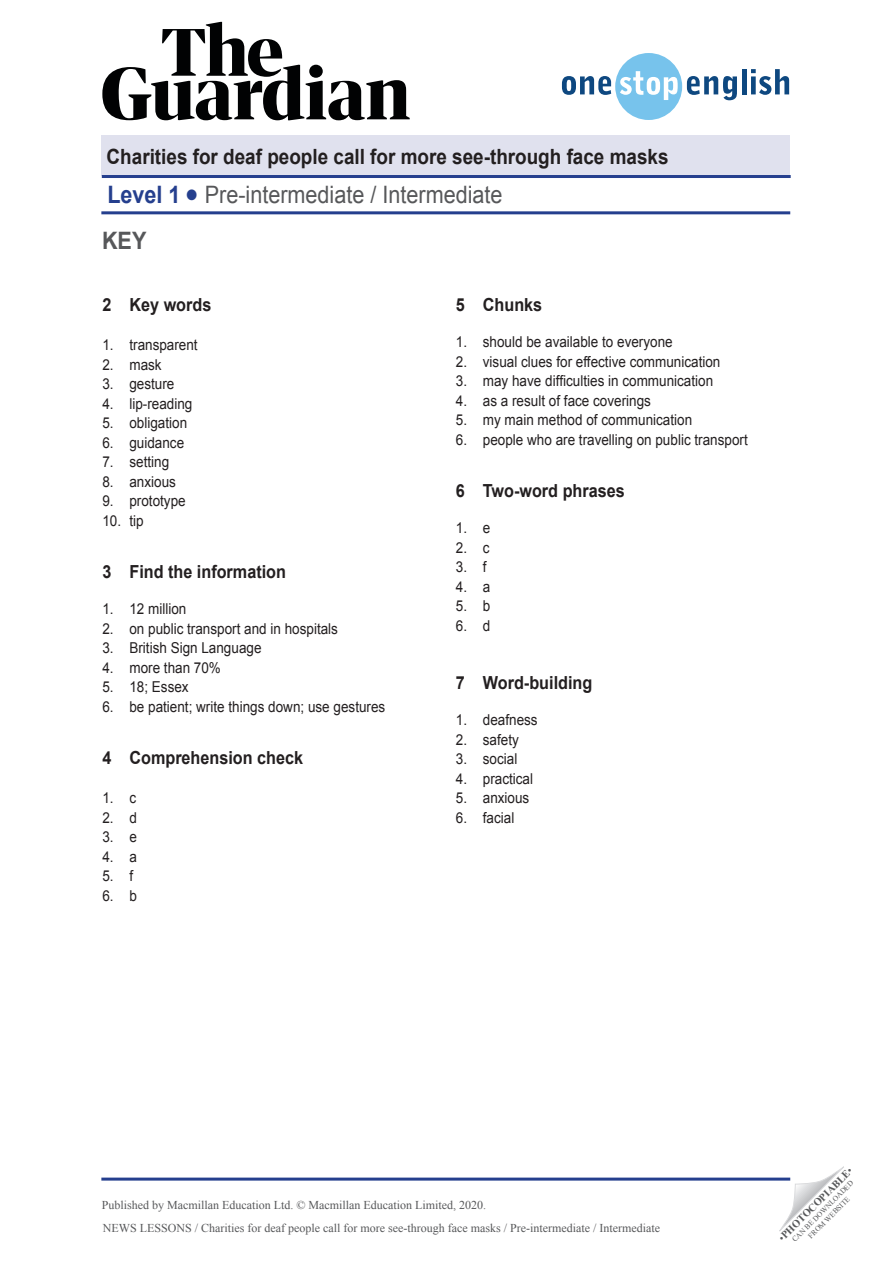
<style>
.page{position:relative;width:893px;height:1263px;background:#fff}
.page>*{position:absolute;margin:0;border:0;box-sizing:border-box;transform-origin:0 0}
.t1{font:24px/46.7px "Arial";color:#57585a;scale:.9 1}
.t2{font:700 21px "Arial";color:#231f20;scale:.9 1}
.body_text{font:700 18px "Arial";color:#231f20;scale:.9 1}
.t3{font:15px "Arial";color:#231f20;scale:.9 1}
.t4{font:12px "Times New Roman";color:#57585a}
.t5{font:700 10.5px "Times New Roman";color:#57585a}
.t6{font:7.5px/9px "Times New Roman";color:#57585a;text-align:center}
.s1{font-weight:700;color:#253f8e}
.s2{color:#253f8e}
.s3{font-weight:700}
.s4{font-weight:400}
</style>
<div class="page">
<div style="left:101px;top:135px;width:689px;height:40px;background:#e0e1ee"></div>
<svg style="left:779px;top:1167px;width:65px;height:64px"></svg>
<hr style="left:102px;top:175px;width:689px;height:3px;background:#253f8e">
<hr style="left:101px;top:211px;width:689px;height:3px;background:#253f8e">
<hr style="left:101px;top:1177px;width:689px;height:3px;background:#253f8e">
<svg style="left:562px;top:53px;width:175px;height:67px"></svg>
<hr style="left:742px;top:69px;width:4px;height:25px;background:#0e4880">
<svg style="left:751px;top:69px;width:38px;height:26px"></svg>
<svg style="left:102px;top:22px;width:308px;height:98px"></svg>
<h2 class="t2" style="left:107px;top:142px;width:626px">Charities for deaf people call for more see-through face masks</h2>
<h1 class="t1" style="left:102px;top:171px;width:446px"><span class="s1">Level 1</span> <span class="s2">●</span> Pre-intermediate / Intermediate<br><span class="s3">KEY</span></h1>
<p class="body_text" style="left:102px;top:293px;width:123px">2 Key words</p>
<p class="t3" style="left:102px;top:335px;width:107px">1. transparent</p>
<p class="t3" style="left:102px;top:355px;width:67px">2. mask</p>
<p class="t3" style="left:102px;top:374px;width:82px">3. gesture</p>
<p class="t3" style="left:102px;top:394px;width:102px">4. lip-reading</p>
<p class="t3" style="left:102px;top:413px;width:96px">5. obligation</p>
<p class="t3" style="left:102px;top:433px;width:92px">6. guidance</p>
<p class="t3" style="left:102px;top:452px;width:76px">7. setting</p>
<p class="t3" style="left:102px;top:472px;width:83px">8. anxious</p>
<p class="t3" style="left:102px;top:491px;width:94px">9. prototype</p>
<p class="t3" style="left:102px;top:511px;width:47px">10. tip</p>
<p class="body_text" style="left:102px;top:560px;width:206px">3 Find the information</p>
<p class="t3" style="left:102px;top:599px;width:95px">1. 12 million</p>
<p class="t3" style="left:102px;top:619px;width:263px">2. on public transport and in hospitals</p>
<p class="t3" style="left:102px;top:638px;width:178px">3. British Sign Language</p>
<p class="t3" style="left:102px;top:658px;width:133px">4. more than 70%</p>
<p class="t3" style="left:102px;top:677px;width:97px">5. 18; Essex</p>
<p class="t3" style="left:102px;top:697px;width:316px">6. be patient; write things down; use gestures</p>
<p class="body_text" style="left:102px;top:746px;width:225px">4 Comprehension check</p>
<p class="t3" style="left:102px;top:788px;width:39px">1. c</p>
<p class="t3" style="left:102px;top:808px;width:40px">2. d</p>
<p class="t3" style="left:102px;top:827px;width:40px">3. e</p>
<p class="t3" style="left:102px;top:847px;width:40px">4. a</p>
<p class="t3" style="left:102px;top:866px;width:36px">5. f</p>
<p class="t3" style="left:102px;top:886px;width:40px">6. b</p>
<p class="body_text" style="left:456px;top:293px;width:98px">5 Chunks</p>
<p class="t3" style="left:456px;top:332px;width:242px">1. should be available to everyone</p>
<p class="t3" style="left:456px;top:352px;width:295px">2. visual clues for effective communication</p>
<p class="t3" style="left:456px;top:371px;width:287px">3. may have difficulties in communication</p>
<p class="t3" style="left:456px;top:391px;width:218px">4. as a result of face coverings</p>
<p class="t3" style="left:456px;top:410px;width:264px">5. my main method of communication</p>
<p class="t3" style="left:456px;top:430px;width:326px">6. people who are travelling on public transport</p>
<p class="body_text" style="left:456px;top:479px;width:189px">6 Two-word phrases</p>
<p class="t3" style="left:456px;top:518px;width:40px">1. e</p>
<p class="t3" style="left:456px;top:538px;width:39px">2. c</p>
<p class="t3" style="left:456px;top:557px;width:36px">3. f</p>
<p class="t3" style="left:456px;top:577px;width:40px">4. a</p>
<p class="t3" style="left:456px;top:596px;width:40px">5. b</p>
<p class="t3" style="left:456px;top:616px;width:40px">6. d</p>
<p class="body_text" style="left:456px;top:671px;width:153px">7 Word-building</p>
<p class="t3" style="left:456px;top:710px;width:92px">1. deafness</p>
<p class="t3" style="left:456px;top:730px;width:72px">2. safety</p>
<p class="t3" style="left:456px;top:749px;width:70px">3. social</p>
<p class="t3" style="left:456px;top:769px;width:87px">4. practical</p>
<p class="t3" style="left:456px;top:788px;width:83px">5. anxious</p>
<p class="t3" style="left:456px;top:808px;width:67px">6. facial</p>
<p class="t4" style="left:102px;top:1197px;width:386px">Published by Macmillan Education Ltd. © Macmillan Education Limited, 2020.</p>
<p class="t4" style="left:103px;top:1220px;width:559px">NEWS LESSONS / Charities for deaf people call for more see-through face masks / Pre-intermediate / Intermediate</p>
<p class="t5" style="left:775px;top:1234px;width:101px;rotate:-45deg"><span class="s4">•</span>PHOTOCOPIABLE<span class="s4">•</span></p>
<p class="t6" style="left:790px;top:1237px;width:85px;rotate:-45deg">CAN BE DOWNLOADED<br>FROM WEBSITE</p>
</div>
